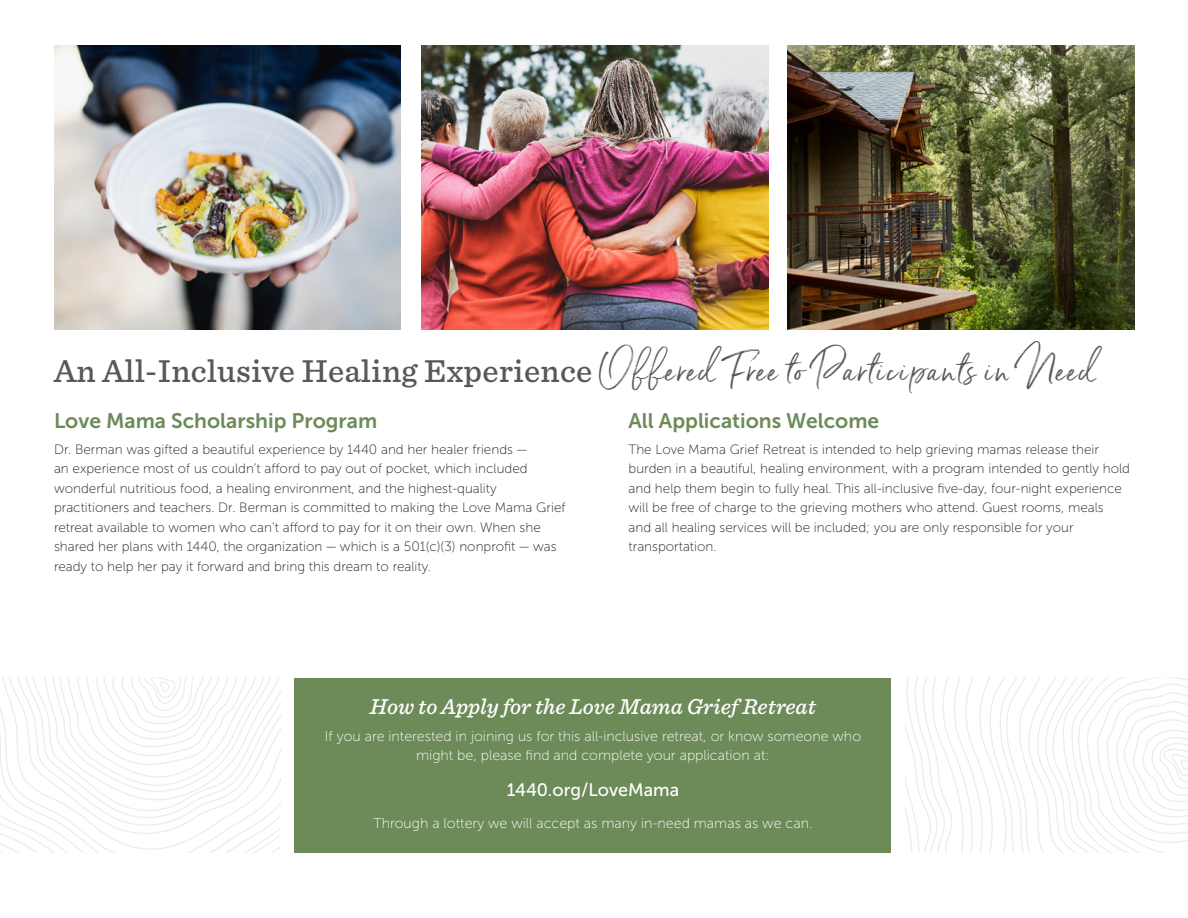
<style>
.page{position:relative;width:1188px;height:918px;background:#fff}
.page>*{position:absolute;margin:0;border:0;box-sizing:border-box;transform-origin:0 0}
.t1{font:500 33px "Sentinel";letter-spacing:.01em;color:#57585a}
.t2{font:italic 500 22.5px "Sentinel";color:#fff}
.Body_Copy_2{font:21px "Museo Sans 700";color:#6d8b58}
.t3{font:18px "Museo Sans 500";color:#fff}
.t4{font:14.25px/18.8px "Museo Sans 100";color:#fff;text-align:center}
.Body_Copy_2-2{font:13.5px/19.5px "Museo Sans 100";color:#231f20}
.s1{font-family:"Serendipity";font-weight:400;font-size:42px}
</style>
<div class="page">
<div style="left:295px;top:678px;width:596px;height:175px;background:#6d8b58"></div>
<img style="left:54px;top:46px;width:346px;height:283px">
<img style="left:422px;top:45px;width:346px;height:284px">
<img style="left:788px;top:45px;width:346px;height:284px">
<svg style="left:0;top:678px;width:281px;height:175px"></svg>
<svg style="left:905px;top:678px;width:283px;height:175px"></svg>
<p class="t1" style="left:54px;top:346px;width:1043px">An All-Inclusive Healing Experience <span class="s1">Offered Free to Participants in Need</span></p>
<p class="Body_Copy_2" style="left:54px;top:410px;width:325px">Love Mama Scholarship Program</p>
<p class="Body_Copy_2-2" style="left:54px;top:440px;width:513px">Dr. Berman was gifted a beautiful experience by 1440 and her healer friends —<br>an experience most of us couldn’t afford to pay out of pocket, which included wonderful nutritious food, a healing environment, and the highest-quality practitioners and teachers. Dr. Berman is committed to making the Love Mama Grief retreat available to women who can’t afford to pay for it on their own. When she shared her plans with 1440, the organization — which is a 501(c)(3) nonprofit — was ready to help her pay it forward and bring this dream to reality.</p>
<p class="Body_Copy_2" style="left:629px;top:410px;width:252px">All Applications Welcome</p>
<p class="Body_Copy_2-2" style="left:629px;top:440px;width:503px">The Love Mama Grief Retreat is intended to help grieving mamas release their burden in a beautiful, healing environment, with a program intended to gently hold and help them begin to fully heal. This all-inclusive five-day, four-night experience will be free of charge to the grieving mothers who attend. Guest rooms, meals<br>and all healing services will be included; you are only responsible for your transportation.</p>
<p class="t2" style="left:370px;top:690px;width:448px">How to Apply for the Love Mama Grief Retreat</p>
<p class="t4" style="left:325px;top:727px;width:538px">If you are interested in joining us for this all-inclusive retreat, or know someone who might be, please find and complete your application at:</p>
<p class="t3" style="left:507px;top:780px;width:174px">1440.org/LoveMama</p>
<p class="t4" style="left:374px;top:814px;width:440px">Through a lottery we will accept as many in-need mamas as we can.</p>
</div>
